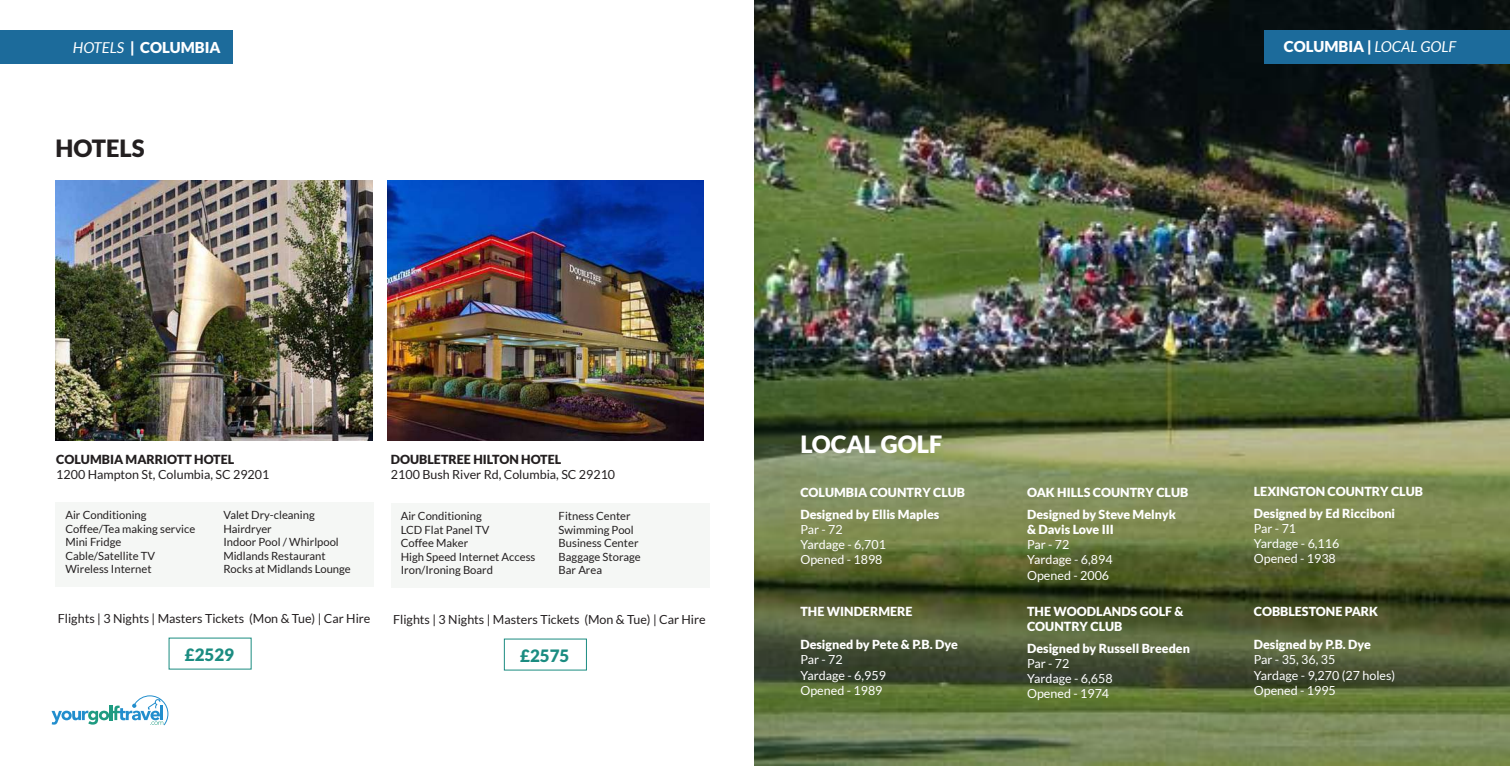
<style>
.page{position:relative;width:1510px;height:766px;background:#fff}
.page>*{position:absolute;margin:0;border:0;box-sizing:border-box;transform-origin:0 0}
.t1{font:900 23.75px "Lato";color:#fff}
.t2{font:900 23.75px "Lato";color:#231f20}
.t3{font:900 17px "Lato";color:#1b8c81}
.t4{font:900 15px "Lato";color:#fff}
.t5{font:900 12.5px/15px "Lato";color:#fff}
.t6{font:12.5px/15px "Lato";color:#fff}
.t7{font:12.5px "Lato";color:#231f20}
.t8{font:900 12.5px "Lato";color:#231f20}
.t9{font:11.25px/13.5px "Lato";color:#231f20}
.s1{font-weight:400;font-style:italic}
</style>
<div class="page">
<svg style="left:52px;top:695px;width:116px;height:30px"></svg>
<img style="left:56px;top:181px;width:316px;height:259px">
<div style="left:0;top:30px;width:232px;height:34px;background:#1c6b9b"></div>
<img style="left:387px;top:181px;width:316px;height:259px">
<div style="left:56px;top:502px;width:318px;height:85px;background:#f5f7f5"></div>
<div style="left:391px;top:503px;width:318px;height:85px;background:#f5f7f5"></div>
<img style="left:755px;top:0;width:754px;height:765px">
<div style="left:1264px;top:30px;width:245px;height:34px;background:#1c6b9b"></div>
<h3 class="t4" style="left:73px;top:39px;width:149px"><span class="s1">HOTELS</span> | COLUMBIA</h3>
<h1 class="t2" style="left:56px;top:135px;width:91px">HOTELS</h1>
<h3 class="t4" style="left:1283px;top:38px;width:174px">COLUMBIA | <span class="s1">LOCAL GOLF</span></h3>
<p class="t8" style="left:56px;top:452px;width:180px">COLUMBIA MARRIOTT HOTEL</p>
<p class="t7" style="left:56px;top:468px;width:215px">1200 Hampton St, Columbia, SC 29201</p>
<p class="t9" style="left:65px;top:508px;width:131px">Air Conditioning<br>Coffee/Tea making service<br>Mini Fridge<br>Cable/Satellite TV<br>Wireless Internet</p>
<p class="t9" style="left:223px;top:508px;width:129px">Valet Dry-cleaning<br>Hairdryer<br>Indoor Pool / Whirlpool<br>Midlands Restaurant<br>Rocks at Midlands Lounge</p>
<p class="t7" style="left:58px;top:611px;width:314px">Flights | 3 Nights | Masters Tickets (Mon &amp; Tue) | Car Hire</p>
<h2 class="t3" style="left:185px;top:644px;width:51px">£2529</h2>
<p class="t8" style="left:391px;top:452px;width:172px">DOUBLETREE HILTON HOTEL</p>
<p class="t7" style="left:391px;top:468px;width:226px">2100 Bush River Rd, Columbia, SC 29210</p>
<h1 class="t1" style="left:800px;top:430px;width:143px">LOCAL GOLF</h1>
<p class="t5" style="left:800px;top:485px;width:166px">COLUMBIA COUNTRY CLUB</p>
<p class="t9" style="left:401px;top:509px;width:136px">Air Conditioning<br>LCD Flat Panel TV<br>Coffee Maker<br>High Speed Internet Access<br>Iron/Ironing Board</p>
<p class="t9" style="left:558px;top:509px;width:84px">Fitness Center<br>Swimming Pool<br>Business Center<br>Baggage Storage<br>Bar Area</p>
<p class="t5" style="left:800px;top:507px;width:140px">Designed by Ellis Maples</p>
<p class="t6" style="left:800px;top:522px;width:87px">Par - 72<br>Yardage - 6,701<br>Opened - 1898</p>
<p class="t7" style="left:393px;top:612px;width:314px">Flights | 3 Nights | Masters Tickets (Mon &amp; Tue) | Car Hire</p>
<h2 class="t3" style="left:520px;top:645px;width:51px">£2575</h2>
<p class="t5" style="left:800px;top:603px;width:114px">THE WINDERMERE</p>
<p class="t5" style="left:800px;top:637px;width:159px">Designed by Pete &amp; P.B. Dye</p>
<p class="t6" style="left:800px;top:652px;width:87px">Par - 72<br>Yardage - 6,959<br>Opened - 1989</p>
<p class="t5" style="left:1027px;top:485px;width:163px">OAK HILLS COUNTRY CLUB</p>
<p class="t5" style="left:1027px;top:507px;width:150px">Designed by Steve Melnyk &amp; Davis Love III</p>
<p class="t6" style="left:1027px;top:537px;width:87px">Par - 72<br>Yardage - 6,894<br>Opened - 2006</p>
<p class="t5" style="left:1027px;top:603px;width:158px">THE WOODLANDS GOLF &amp;<br>COUNTRY CLUB</p>
<p class="t5" style="left:1027px;top:640px;width:164px">Designed by Russell Breeden</p>
<p class="t6" style="left:1027px;top:655px;width:87px">Par - 72<br>Yardage - 6,658<br>Opened - 1974</p>
<p class="t5" style="left:1253px;top:483px;width:171px">LEXINGTON COUNTRY CLUB</p>
<p class="t5" style="left:1253px;top:505px;width:143px">Designed by Ed Ricciboni</p>
<p class="t6" style="left:1253px;top:521px;width:87px">Par - 71<br>Yardage - 6,116<br>Opened - 1938</p>
<p class="t5" style="left:1253px;top:603px;width:126px">COBBLESTONE PARK</p>
<p class="t5" style="left:1253px;top:637px;width:119px">Designed by P.B. Dye</p>
<p class="t6" style="left:1253px;top:652px;width:143px">Par - 35, 36, 35<br>Yardage - 9,270 (27 holes)<br>Opened - 1995</p>
</div>
